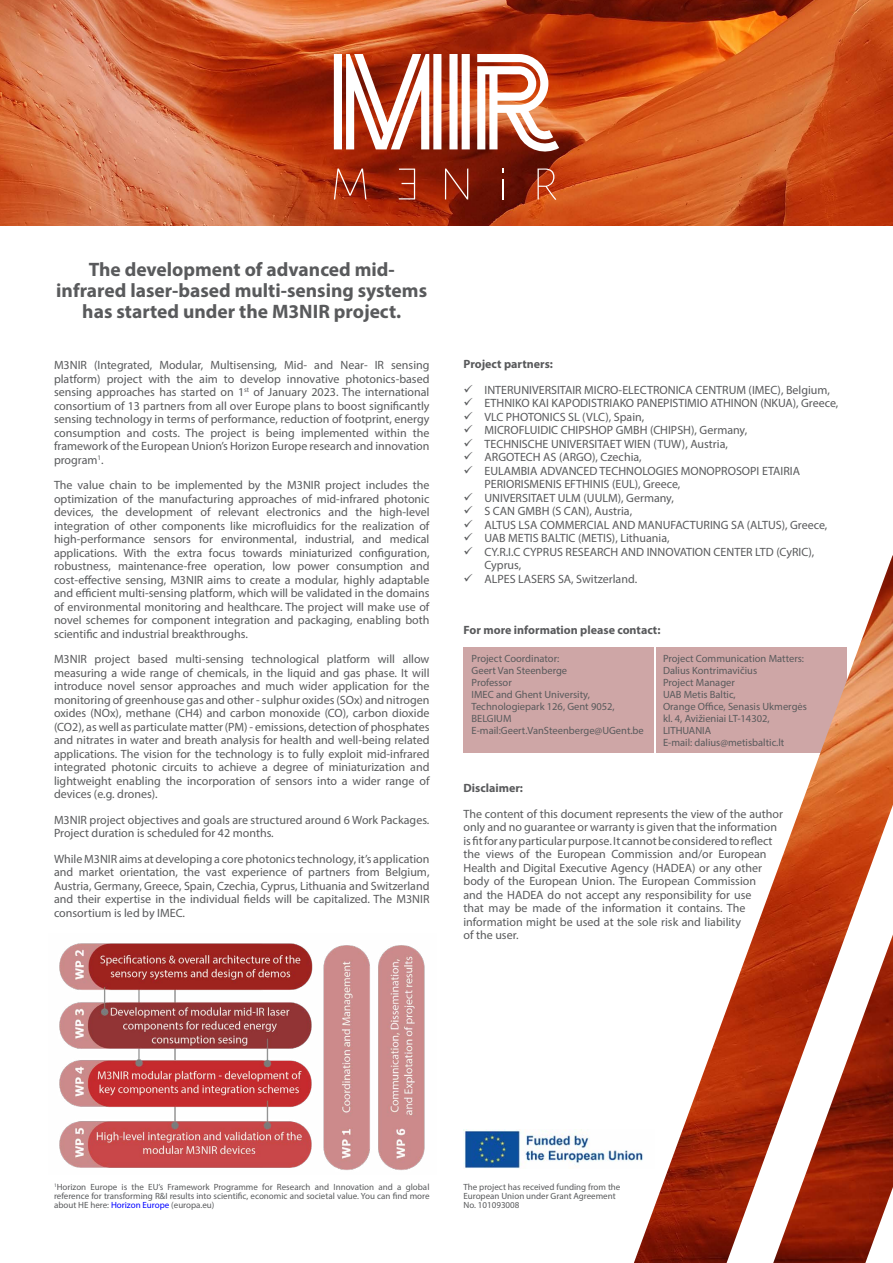
<style>
.page{position:relative;width:893px;height:1263px;background:#fff}
.page>*{position:absolute;margin:0;border:0;box-sizing:border-box;transform-origin:0 0}
.t1{font:700 19.5px/21px "Myriad Pro";color:#595a5c;text-align:center}
.t2{font:12px/13.5px "Myriad Pro";color:#595a5c;text-align:justify}
.t3{font:700 12px "Myriad Pro";color:#595a5c}
.t4{font:10.5px/12px "Myriad Pro";color:#595a5c}
.t5{font:9px/9.1px "Myriad Pro";color:#595a5c;text-align:justify}
.s1{color:#00f}
</style>
<div class="page">
<img style="left:464px;top:1129px;width:170px;height:40px">
<img style="left:0;top:0;width:893px;height:225px">
<svg style="left:334px;top:54px;width:107px;height:95px"></svg>
<svg style="left:449px;top:54px;width:21px;height:95px"></svg>
<svg style="left:477px;top:54px;width:82px;height:102px"></svg>
<svg style="left:334px;top:169px;width:32px;height:30px"></svg>
<svg style="left:399px;top:169px;width:16px;height:30px"></svg>
<svg style="left:445px;top:168px;width:23px;height:31px"></svg>
<hr style="left:502px;top:179px;width:2px;height:20px;background:#fff">
<svg style="left:537px;top:168px;width:19px;height:32px"></svg>
<img style="left:59px;top:943px;width:366px;height:228px">
<div style="left:463px;top:648px;width:191px;height:105px;background:#cea6a6"></div>
<img style="left:634px;top:555px;width:259px;height:708px">
<h1 class="t1" style="left:56px;top:258px;width:372px">The development of advanced mid&shy;infrared laser-based multi-sensing systems has started under the M3NIR project.</h1>
<p class="t2" style="left:54px;top:358px;width:377px">M3NIR (Integrated, Modular, Multisensing, Mid- and Near- IR sensing platform) project with the aim to develop innovative photonics-based sensing approaches has started on 1<sup>st</sup> of January 2023. The international consortium of 13 partners from all over Europe plans to boost significantly sensing technology in terms of performance, reduction of footprint, energy consumption and costs. The project is being implemented within the framework of the European Union’s Horizon Europe research and innovation program<sup>1</sup>.</p>
<p class="t2" style="left:54px;top:478px;width:377px">The value chain to be implemented by the M3NIR project includes the optimization of the manufacturing approaches of mid-infrared photonic devices, the development of relevant electronics and the high-level integration of other components like microfluidics for the realization of high-performance sensors for environmental, industrial, and medical applications. With the extra focus towards miniaturized configuration, robustness, maintenance-free operation, low power consumption and cost-effective sensing, M3NIR aims to create a modular, highly adaptable and efficient multi-sensing platform, which will be validated in the domains of environmental monitoring and healthcare. The project will make use of novel schemes for component integration and packaging, enabling both scientific and industrial breakthroughs.</p>
<p class="t2" style="left:54px;top:652px;width:377px">M3NIR project based multi-sensing technological platform will allow measuring a wide range of chemicals, in the liquid and gas phase. It will introduce novel sensor approaches and much wider application for the monitoring of greenhouse gas and other - sulphur oxides (SOx) and nitrogen oxides (NOx), methane (CH4) and carbon monoxide (CO), carbon dioxide (CO2), as well as particulate matter (PM) - emissions, detection of phosphates and nitrates in water and breath analysis for health and well-being related applications. The vision for the technology is to fully exploit mid-infrared integrated photonic circuits to achieve a degree of miniaturization and lightweight enabling the incorporation of sensors into a wider range of devices (e.g. drones).</p>
<p class="t2" style="left:54px;top:813px;width:377px">M3NIR project objectives and goals are structured around 6 Work Packages.<br>Project duration is scheduled for 42 months.</p>
<p class="t2" style="left:54px;top:852px;width:377px">While M3NIR aims at developing a core photonics technology, it’s application and market orientation, the vast experience of partners from Belgium, Austria, Germany, Greece, Spain, Czechia, Cyprus, Lithuania and Switzerland and their expertise in the individual fields will be capitalized. The M3NIR consortium is led by IMEC.</p>
<p class="t3" style="left:463px;top:356px;width:91px">Project partners:</p>
<p class="t2" style="left:463px;top:383px;width:368px">✓ INTERUNIVERSITAIR MICRO-ELECTRONICA CENTRUM (IMEC), Belgium,</p>
<p class="t2" style="left:463px;top:396px;width:376px">✓ ETHNIKO KAI KAPODISTRIAKO PANEPISTIMIO ATHINON (NKUA), Greece,</p>
<p class="t2" style="left:463px;top:410px;width:182px">✓ VLC PHOTONICS SL (VLC), Spain,</p>
<p class="t2" style="left:463px;top:423px;width:285px">✓ MICROFLUIDIC CHIPSHOP GMBH (CHIPSH), Germany,</p>
<p class="t2" style="left:463px;top:437px;width:266px">✓ TECHNISCHE UNIVERSITAET WIEN (TUW), Austria,</p>
<p class="t2" style="left:463px;top:450px;width:180px">✓ ARGOTECH AS (ARGO), Czechia,</p>
<p class="t2" style="left:484px;top:464px;width:317px;text-indent:-21px">✓ EULAMBIA ADVANCED TECHNOLOGIES MONOPROSOPI ETAIRIA<br>PERIORISMENIS EFTHINIS (EUL), Greece,</p>
<p class="t2" style="left:463px;top:491px;width:212px">✓ UNIVERSITAET ULM (UULM), Germany,</p>
<p class="t2" style="left:463px;top:504px;width:170px">✓ S CAN GMBH (S CAN), Austria,</p>
<p class="t2" style="left:463px;top:518px;width:365px">✓ ALTUS LSA COMMERCIAL AND MANUFACTURING SA (ALTUS), Greece,</p>
<p class="t2" style="left:463px;top:531px;width:208px">✓ UAB METIS BALTIC (METIS), Lithuania,</p>
<p class="t2" style="left:484px;top:545px;width:331px;text-indent:-21px">✓ CY.R.I.C CYPRUS RESEARCH AND INNOVATION CENTER LTD (CyRIC),<br>Cyprus,</p>
<p class="t2" style="left:463px;top:572px;width:175px">✓ ALPES LASERS SA, Switzerland.</p>
<p class="t3" style="left:463px;top:622px;width:198px">For more information please contact:</p>
<p class="t4" style="left:472px;top:653px;width:174px">Project Coordinator:<br>Geert Van Steenberge<br>Professor<br>IMEC and Ghent University,<br>Technologiepark 126, Gent 9052,<br>BELGIUM<br>E-mail:Geert.VanSteenberge@UGent.be</p>
<p class="t4" style="left:663px;top:653px;width:145px">Project Communication Matters:<br>Dalius Kontrimavičius<br>Project Manager<br>UAB Metis Baltic,<br>Orange Office, Senasis Ukmergės kl. 4, Avižieniai LT-14302,<br>LITHUANIA<br>E-mail: dalius@metisbaltic.lt</p>
<p class="t3" style="left:463px;top:780px;width:61px">Disclaimer:</p>
<p class="t2" style="left:463px;top:807px;width:321px;text-align:left">The content of this document represents the view of the author only and no guarantee or warranty is given that the information is fit for any particular purpose. It cannot be considered to reflect the views of the European Commission and/or European Health and Digital Executive Agency (HADEA) or any other body of the European Union. The European Commission<br>and the HADEA do not accept any responsibility for use<br>that may be made of the information it contains. The information might be used at the sole risk and liability<br>of the user.</p>
<p class="t5" style="left:54px;top:1182px;width:377px"><sup>1</sup>Horizon Europe is the EU’s Framework Programme for Research and Innovation and a global reference for transforming R&amp;I results into scientific, economic and societal value. You can find more about HE here: <span class="s1">Horizon Europe</span> (europa.eu)</p>
<p class="t5" style="left:463px;top:1182px;width:158px;text-align:left">The project has received funding from the<br>European Union under Grant Agreement<br>No. 101093008</p>
</div>
